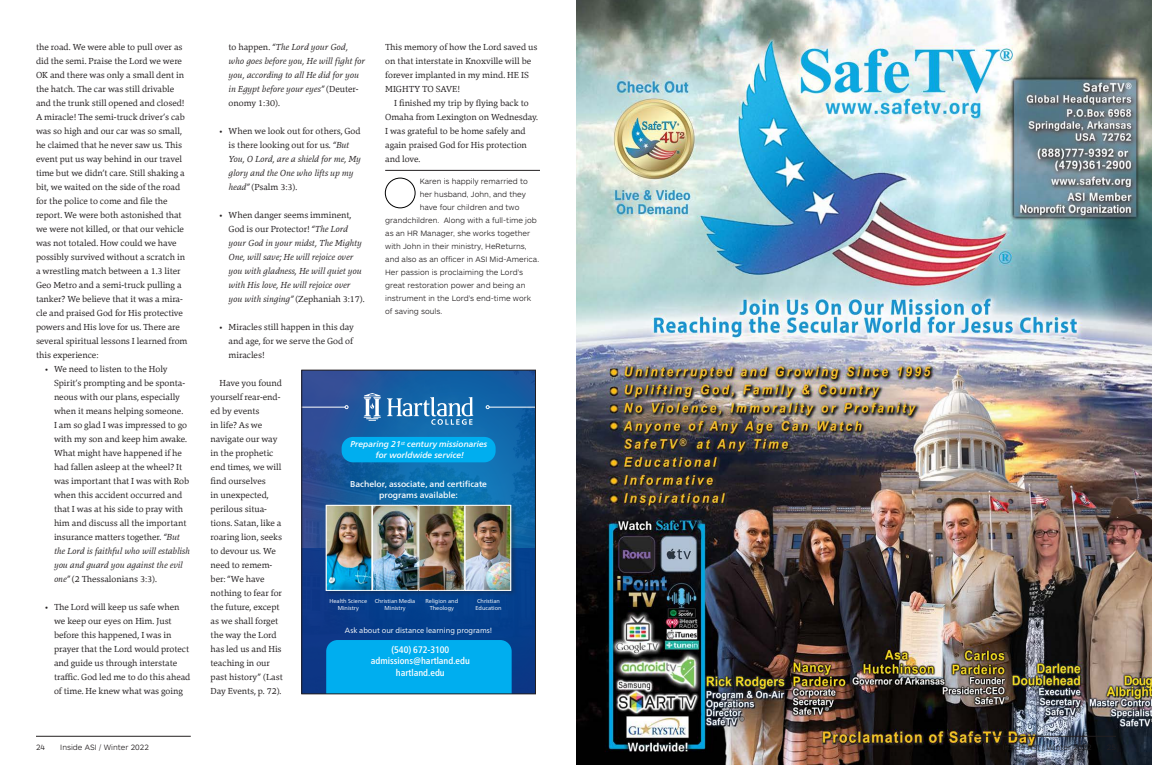
<style>
.page{position:relative;width:1152px;height:765px;background:#fff}
.page>*{position:absolute;margin:0;border:0;box-sizing:border-box;transform-origin:0 0}
.t1{font:500 condensed 9.5px/11.4px "Frutiger Neue LTCYR";color:#fff;text-align:center}
.Body_DROP_CAP{font:9px/14px "Danton W03";color:#231f20}
.t2{font:italic 9px/14px "Danton W03";color:#231f20}
.t3{font:italic 500 8.5px/10.2px "Frutiger Neue LTCYR";color:#fff;text-align:center}
.t4{font:500 8.5px/10.2px "Frutiger Neue LTCYR";color:#fff;text-align:center}
.Bio{font:300 8px "ARS Maquette Pro";color:#231f20}
.t5{font:7.6px "Frutiger Neue LTCYR";color:#fff}
.t6{font:5.7px/6.8px "Frutiger Neue LTCYR";color:#fff;text-align:center}
.s1{font-style:italic}
.s2{font-style:normal}
</style>
<div class="page">
<img style="left:576px;top:0;width:576px;height:765px">
<hr style="left:385px;top:170px;width:155px;height:1px;background:#231f20">
<div style="left:385px;top:178px;width:30px;height:30px;border:1px solid #000;border-radius:50%"></div>
<svg style="left:304px;top:372px;width:230px;height:176px;background:#185fa2"></svg>
<div style="left:302px;top:548px;width:234px;height:146px;background:#053d8b"></div>
<div style="left:463px;top:504px;width:54px;height:93px;background:#231f20;opacity:.34"></div>
<img style="left:471px;top:507px;width:38px;height:82px">
<div style="left:417px;top:504px;width:54px;height:93px;background:#231f20;opacity:.34"></div>
<div style="left:371px;top:504px;width:54px;height:93px;background:#231f20;opacity:.34"></div>
<div style="left:324px;top:504px;width:54px;height:93px;background:#231f20;opacity:.34"></div>
<div style="left:465px;top:505px;width:46px;height:86px;border:1px solid #fff"></div>
<div style="left:418px;top:505px;width:47px;height:86px;border:1px solid #fff"></div>
<div style="left:372px;top:505px;width:46px;height:86px;border:1px solid #fff"></div>
<div style="left:326px;top:505px;width:46px;height:86px;border:1px solid #fff"></div>
<div style="left:326px;top:640px;width:186px;height:52px;background:#00aeef"></div>
<div style="left:342px;top:437px;width:154px;height:25px;background:#00aeef;border-radius:11px"></div>
<hr style="left:302px;top:407px;width:43px;height:1px;background:#fff">
<svg style="left:345px;top:405px;width:3px;height:4px"></svg>
<hr style="left:489px;top:407px;width:47px;height:1px;background:#fff">
<svg style="left:486px;top:405px;width:3px;height:4px"></svg>
<svg style="left:387px;top:397px;width:86px;height:28px;background:#4f8ebf"></svg>
<svg style="left:364px;top:393px;width:17px;height:28px"></svg>
<div style="left:302px;top:370px;width:234px;height:324px;border:1px solid #231f20"></div>
<hr style="left:970px;top:736px;width:146px;height:1px;background:#231f20">
<hr style="left:36px;top:736px;width:155px;height:1px;background:#231f20">
<p class="Body_DROP_CAP" style="left:36px;top:40px;width:153px">the road. We were able to pull over as did the semi. Praise the Lord we were OK and there was only a small dent in the hatch. The car was still drivable and the trunk still opened and closed!<br>A miracle! The semi-truck driver’s cab was so high and our car was so small, he claimed that he never saw us. This event put us way behind in our travel time but we didn’t care. Still shaking a bit, we waited on the side of the road for the police to come and file the report. We were both astonished that we were not killed, or that our vehicle was not totaled. How could we have possibly survived without a scratch in a wrestling match between a 1.3 liter Geo Metro and a semi-truck pulling a tanker? We believe that it was a mira&shy;cle and praised God for His protective powers and His love for us. There are several spiritual lessons I learned from this experience:</p>
<p class="Body_DROP_CAP" style="left:54px;top:362px;width:137px;text-indent:-9px">• We need to listen to the Holy<br>Spirit’s prompting and be sponta&shy;neous with our plans, especially when it means helping someone.<br>I am so glad I was impressed to go with my son and keep him awake.<br>What might have happened if he had fallen asleep at the wheel? It was important that I was with Rob when this accident occurred and that I was at his side to pray with him and discuss all the important insurance matters together. <span class="s1">“But the Lord is faithful who will establish you and guard you against the evil one”</span> (2 Thessalonians 3:3).</p>
<p class="Body_DROP_CAP" style="left:54px;top:600px;width:138px;text-indent:-9px">• The Lord will keep us safe when we keep our eyes on Him. Just before this happened, I was in prayer that the Lord would protect and guide us through interstate traffic. God led me to do this ahead of time. He knew what was going</p>
<p class="Body_DROP_CAP" style="left:385px;top:40px;width:154px">This memory of how the Lord saved us on that interstate in Knoxville will be forever implanted in my mind. HE IS<br>MIGHTY TO SAVE!</p>
<p class="Body_DROP_CAP" style="left:385px;top:96px;width:154px;text-indent:9px">I finished my trip by flying back to<br>Omaha from Lexington on Wednesday.<br>I was grateful to be home safely and again praised God for His protection and love.</p>
<p class="Bio" style="left:420px;top:176px;width:110px">Karen is happily remarried to</p>
<p class="Bio" style="left:420px;top:189px;width:108px">her husband, John, and they</p>
<p class="Bio" style="left:420px;top:202px;width:101px">have four children and two</p>
<p class="Bio" style="left:385px;top:215px;width:153px">grandchildren. Along with a full-time job</p>
<p class="Bio" style="left:385px;top:228px;width:146px">as an HR Manager, she works together</p>
<p class="Bio" style="left:385px;top:241px;width:143px">with John in their ministry, HeReturns,</p>
<p class="Bio" style="left:385px;top:254px;width:156px">and also as an officer in ASI Mid-America.</p>
<p class="Bio" style="left:385px;top:267px;width:139px">Her passion is proclaiming the Lord’s</p>
<p class="Bio" style="left:385px;top:280px;width:142px">great restoration power and being an</p>
<p class="Bio" style="left:385px;top:293px;width:148px">instrument in the Lord’s end-time work</p>
<p class="Bio" style="left:385px;top:306px;width:59px">of saving souls.</p>
<p class="t2" style="left:229px;top:40px;width:138px"><span class="s2">to happen.</span> “The Lord your God, who goes before you, He will fight for you, according to all He did for you in Egypt before your eyes” <span class="s2">(Deuter&shy;onomy 1:30).</span></p>
<p class="t2" style="left:229px;top:124px;width:134px;text-indent:-9px"><span class="s2">• When we look out for others, God is there looking out for us.</span> “But<br>You, O Lord, are a shield for me, My glory and the One who lifts up my head” <span class="s2">(Psalm 3:3).</span></p>
<p class="t2" style="left:229px;top:208px;width:138px;text-indent:-9px"><span class="s2">• When danger seems imminent, God is our Protector!</span> “The Lord your God in your midst, The Mighty One, will save; He will rejoice over you with gladness, He will quiet you with His love, He will rejoice over you with singing” <span class="s2">(Zephaniah 3:17).</span></p>
<p class="Body_DROP_CAP" style="left:229px;top:320px;width:127px;text-align:justify;text-indent:-9px">• Miracles still happen in this day and age, for we serve the God of miracles!</p>
<p class="Body_DROP_CAP" style="left:211px;top:376px;width:74px;text-indent:9px">Have you found yourself rear-end&shy;ed by events<br>in life? As we navigate our way in the prophetic end times, we will find ourselves<br>in unexpected, perilous situa&shy;tions. Satan, like a roaring lion, seeks to devour us. We need to remem&shy;ber: “We have nothing to fear for the future, except as we shall forget the way the Lord has led us and His teaching in our past history” (Last<br>Day Events, p. 72).</p>
<p class="t3" style="left:350px;top:439px;width:138px">Preparing 21<sup>st</sup> century missionaries for worldwide service!</p>
<p class="t4" style="left:350px;top:479px;width:138px">Bachelor, associate, and certificate programs available:</p>
<p class="t6" style="left:329px;top:597px;width:39px">Health Science<br>Ministry</p>
<p class="t6" style="left:475px;top:597px;width:28px;text-align:left">Christian<br>Education</p>
<p class="t6" style="left:375px;top:597px;width:42px">Christian Media<br>Ministry</p>
<p class="t6" style="left:425px;top:597px;width:34px">Religion and<br>Theology</p>
<p class="t5" style="left:345px;top:626px;width:149px">Ask about our distance learning programs!</p>
<p class="t1" style="left:371px;top:644px;width:101px">(540) 672-3100 admissions@hartland.edu hartland.edu</p>
<p class="Bio" style="left:36px;top:742px;width:11px">24</p>
<p class="Bio" style="left:60px;top:742px;width:90px">Inside ASI / Winter 2022</p>
<p class="Bio" style="left:1003px;top:742px;width:90px">Inside ASI / Winter 2022</p>
</div>
